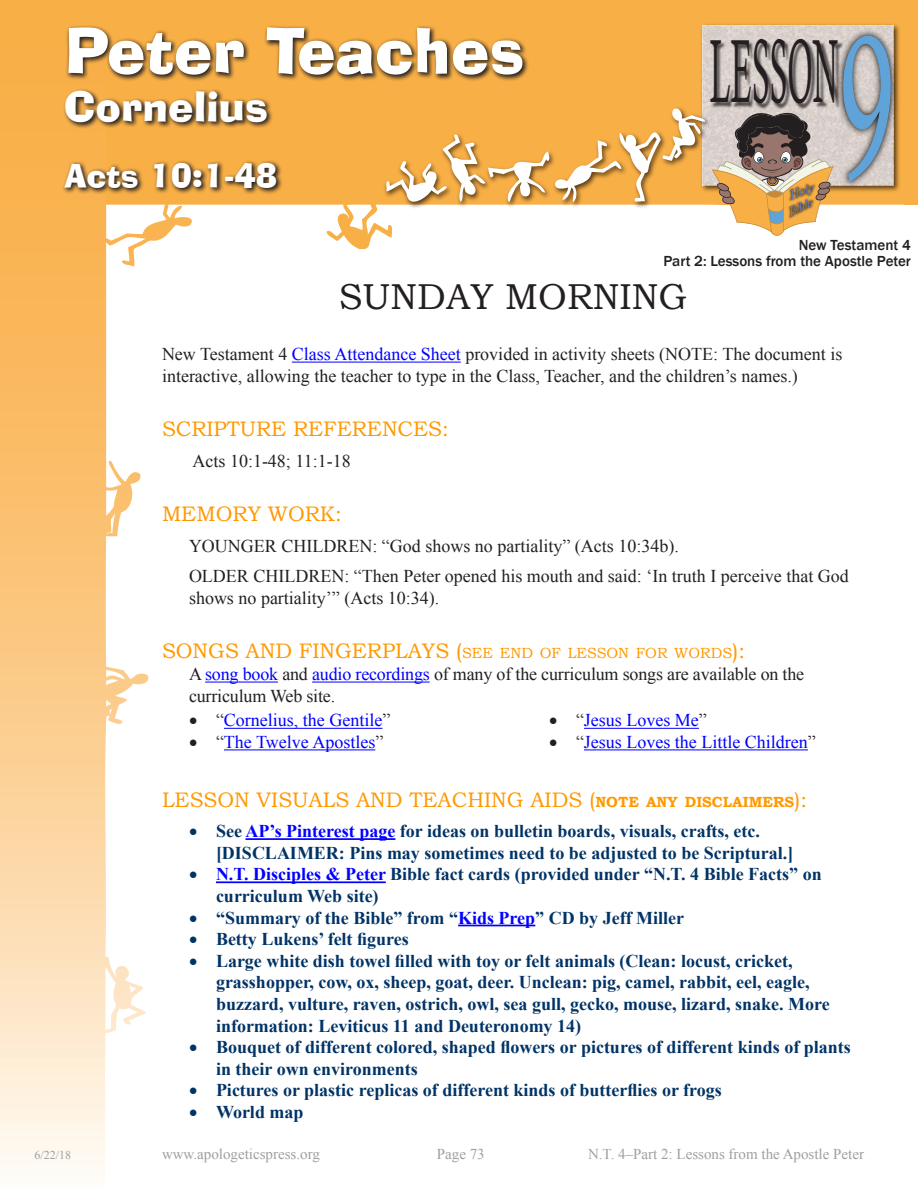
<style>
.page{position:relative;width:918px;height:1188px;background:#fff}
.page>*{position:absolute;margin:0;border:0;box-sizing:border-box;transform-origin:0 0}
.t1{font:202.65px "Calisto";color:#60a3d8;scale:.53 1}
.t2{font:89.85px "Calisto";color:#231f20;scale:.36 1}
.Lesson_Title_New{font:61.5px "Ad Lib BT";color:#fff}
.Lesson_Title_Heading{font:40.5px "Ad Lib BT";color:#fff}
.Wednesday_Lesson_Hea{font:36px "Bookman Old Style";color:#231f20}
.Lesson_Title_Heading-2{font:31.5px "Ad Lib BT";color:#fff}
.Heading_1{font:21px "Bookman Old Style";color:#f90}
.t3{font:700 18px/21.6px "Times New Roman";color:#036}
.Body_Text_Indented{font:18px/21.6px "Times New Roman";color:#231f20}
.Wednesday_Lesson_Hea-2{font:18px/21.6px "Times New Roman";color:#231f20}
.t4{font:18px "Times New Roman";color:#00f}
.t5{font:15px "Times New Roman";color:#9d9fa2}
.t6{font:500 15px "Franklin Gothic";color:#231f20}
.Bulleted{font:14.7px "Bookman Old Style";color:#f90}
.Wednesday_Lesson_Hea-3{font:12px "Times New Roman";color:#9d9fa2}
.s1{color:#00f}
.s2{font-size:21px}
.s3{color:#231f20}
.s4{font-weight:700;font-size:14.7px}
</style>
<div class="page">
<svg style="left:0;top:0;width:648px;height:249px;fill:#f8af46"></svg>
<div style="left:648px;top:0;width:181px;height:104px;background:#f8af46"></div>
<div style="left:702px;top:26px;width:191px;height:159px;background:#dad0cc"></div>
<svg style="left:296px;top:681px;width:417px;height:70px"></svg>
<img style="left:710px;top:26px;width:119px;height:84px">
<div style="left:904px;top:0;width:14px;height:205px;background:#f8af46"></div>
<img style="left:382px;top:104px;width:332px;height:107px">
<svg style="left:384px;top:109px;width:321px;height:101px"></svg>
<svg style="left:0;top:15px;width:192px;height:1154px"></svg>
<img style="left:829px;top:0;width:75px;height:205px">
<svg style="left:712px;top:110px;width:121px;height:126px"></svg>
<svg style="left:65px;top:25px;width:465px;height:57px;background:#a17436"></svg>
<svg style="left:62px;top:160px;width:221px;height:35px;background:#ab7b38"></svg>
<svg style="left:63px;top:88px;width:211px;height:41px;background:#a47637"></svg>
<hr style="left:292px;top:362px;width:169px;height:1px;background:#00f">
<hr style="left:205px;top:682px;width:73px;height:1px;background:#00f">
<hr style="left:312px;top:682px;width:118px;height:1px;background:#00f">
<hr style="left:245px;top:838px;width:150px;height:2px;background:#00f">
<hr style="left:216px;top:881px;width:170px;height:2px;background:#00f">
<hr style="left:458px;top:925px;width:77px;height:1px;background:#00f">
<hr style="left:224px;top:728px;width:158px;height:1px;background:#00f">
<hr style="left:224px;top:749px;width:151px;height:1px;background:#00f">
<hr style="left:584px;top:728px;width:115px;height:1px;background:#00f">
<hr style="left:584px;top:749px;width:224px;height:1px;background:#00f">
<p class="Lesson_Title_New" style="left:65px;top:12px;width:461px">Peter Teaches</p>
<p class="Lesson_Title_Heading" style="left:64px;top:81px;width:205px">Cornelius</p>
<p class="Lesson_Title_Heading-2" style="left:65px;top:156px;width:214px">Acts 10:1-48</p>
<p class="t2" style="left:710px;top:19px;width:360px">LESSON</p>
<p class="t1" style="left:839px;top:-9px;width:105px">9</p>
<p class="t6" style="left:799px;top:235px;width:114px">New Testament 4</p>
<p class="t6" style="left:663px;top:252px;width:249px">Part 2: Lessons from the Apostle Peter</p>
<p class="Wednesday_Lesson_Hea" style="left:339px;top:274px;width:350px">SUNDAY MORNING</p>
<p class="Wednesday_Lesson_Hea-2" style="left:162px;top:343px;width:682px">New Testament 4 <span class="s1">Class Attendance Sheet</span> provided in activity sheets (NOTE: The document is interactive, allowing the teacher to type in the Class, Teacher, and the children’s names.)</p>
<p class="Heading_1" style="left:162px;top:415px;width:288px">SCRIPTURE REFERENCES:</p>
<p class="Body_Text_Indented" style="left:193px;top:450px;width:160px">Acts 10:1-48; 11:1-18</p>
<p class="Heading_1" style="left:162px;top:500px;width:181px">MEMORY WORK:</p>
<p class="Body_Text_Indented" style="left:189px;top:535px;width:491px">YOUNGER CHILDREN: “God shows no partiality” (Acts 10:34b).</p>
<p class="Body_Text_Indented" style="left:189px;top:565px;width:661px">OLDER CHILDREN: “Then Peter opened his mouth and said: ‘In truth I perceive that God shows no partiality’” (Acts 10:34).</p>
<p class="Bulleted" style="left:162px;top:644px;width:585px"><span class="s2">SONGS AND FINGERPLAYS</span> <span class="s2">(</span>SEE END OF LESSON FOR WORDS<span class="s2">):</span></p>
<p class="Body_Text_Indented" style="left:189px;top:663px;width:617px">A <span class="s1">song book</span> and <span class="s1">audio recordings</span> of many of the curriculum songs are available on the curriculum Web site.</p>
<p class="t4" style="left:189px;top:708px;width:203px"><span class="s3">• “</span>Cornelius, the Gentile<span class="s3">”</span></p>
<p class="t4" style="left:189px;top:730px;width:196px"><span class="s3">• “</span>The Twelve Apostles<span class="s3">”</span></p>
<p class="t4" style="left:549px;top:708px;width:159px"><span class="s3">• “</span>Jesus Loves Me<span class="s3">”</span></p>
<p class="t4" style="left:549px;top:730px;width:268px"><span class="s3">• “</span>Jesus Loves the Little Children<span class="s3">”</span></p>
<p class="Wednesday_Lesson_Hea-3" style="left:35px;top:1147px;width:38px">6/22/18</p>
<p class="Heading_1" style="left:162px;top:786px;width:647px">LESSON VISUALS AND TEACHING AIDS (<span class="s4">NOTE ANY DISCLAIMERS</span>):</p>
<p class="t3" style="left:216px;top:820px;width:579px;text-indent:-27px">• See <span class="s1">AP’s Pinterest page</span> for ideas on bulletin boards, visuals, crafts, etc. [DISCLAIMER: Pins may sometimes need to be adjusted to be Scriptural.]</p>
<p class="t3" style="left:216px;top:863px;width:607px;text-indent:-27px">• <span class="s1">N.T. Disciples &amp; Peter</span> Bible fact cards (provided under “N.T. 4 Bible Facts” on curriculum Web site)</p>
<p class="t3" style="left:189px;top:906px;width:497px">• “Summary of the Bible” from “<span class="s1">Kids Prep</span>” CD by Jeff Miller</p>
<p class="t3" style="left:189px;top:928px;width:221px">• Betty Lukens’ felt figures</p>
<p class="t3" style="left:216px;top:949px;width:615px;text-indent:-27px">• Large white dish towel filled with toy or felt animals (Clean: locust, cricket, grasshopper, cow, ox, sheep, goat, deer. Unclean: pig, camel, rabbit, eel, eagle, buzzard, vulture, raven, ostrich, owl, sea gull, gecko, mouse, lizard, snake. More information: Leviticus 11 and Deuteronomy 14)</p>
<p class="t3" style="left:216px;top:1036px;width:636px;text-indent:-27px">• Bouquet of different colored, shaped flowers or pictures of different kinds of plants in their own environments</p>
<p class="t3" style="left:189px;top:1079px;width:534px">• Pictures or plastic replicas of different kinds of butterflies or frogs</p>
<p class="t3" style="left:189px;top:1101px;width:116px">• World map</p>
<p class="t5" style="left:162px;top:1144px;width:159px">www.apologeticspress.org</p>
<p class="t5" style="left:437px;top:1144px;width:49px">Page 73</p>
<p class="t5" style="left:588px;top:1144px;width:277px">N.T. 4–Part 2: Lessons from the Apostle Peter</p>
</div>
